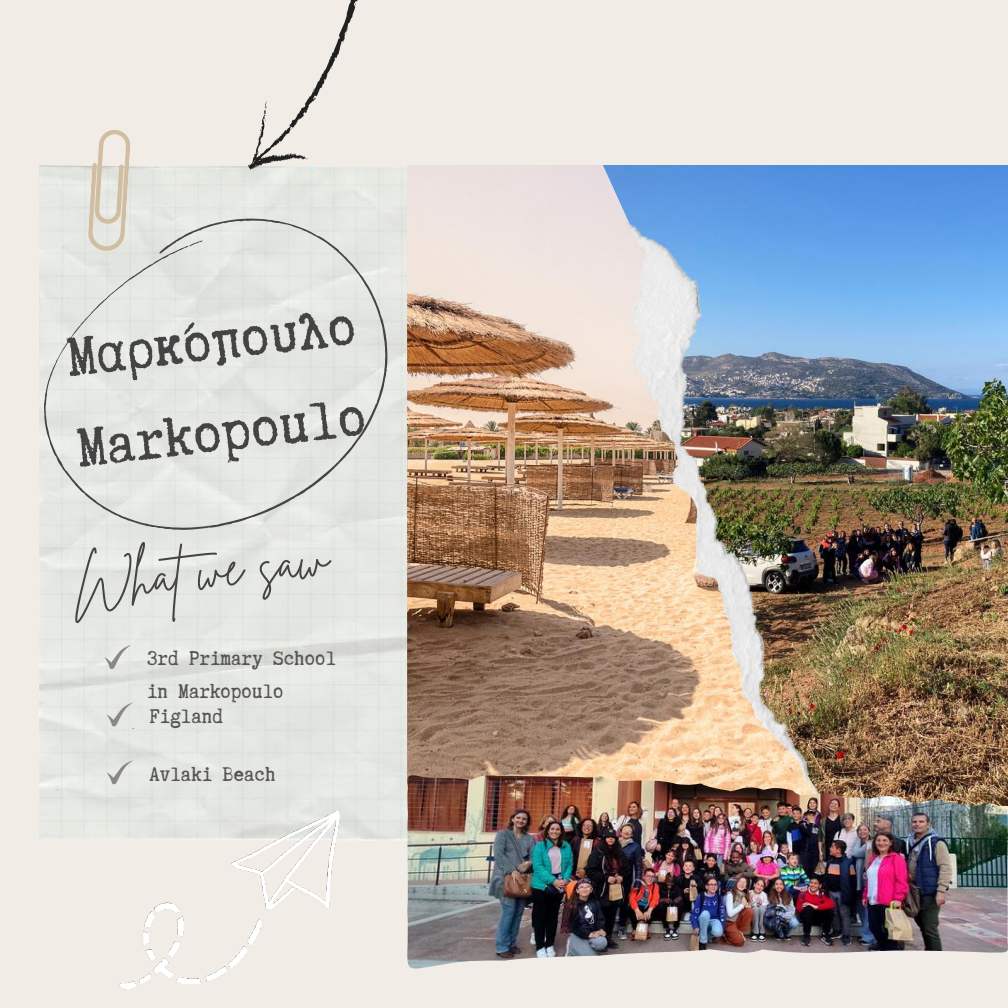
<style>
.page{position:relative;width:1008px;height:1008px;background:#f1ede6}
.page>*{position:absolute;margin:0;border:0;box-sizing:border-box;transform-origin:0 0}
.t1{font:65.45px/91.2px "Truetypewriter Polygl OTT";color:#444}
.t2{font:52.5px "Brittany Signature";color:#444}
.t3{font:23.62px/32.9px "Truetypewriter Polygl OTT";color:#545453}
</style>
<div class="page">
<img style="left:39px;top:166px;width:368px;height:674px">
<img style="left:821px;top:166px;width:187px;height:608px">
<img style="left:407px;top:166px;width:414px;height:608px">
<img style="left:627px;top:222px;width:195px;height:552px">
<div style="left:39px;top:190px;width:367px;height:368px;background:#e5e7e2"></div>
<svg style="left:104px;top:644px;width:27px;height:26px"></svg>
<svg style="left:107px;top:701px;width:26px;height:27px"></svg>
<svg style="left:107px;top:759px;width:26px;height:27px"></svg>
<img style="left:407px;top:774px;width:601px;height:195px">
<svg style="left:248px;top:0;width:118px;height:170px"></svg>
<img style="left:118px;top:806px;width:224px;height:183px">
<svg style="left:87px;top:130px;width:44px;height:122px"></svg>
<h1 class="t1" style="left:63px;top:311px;width:293px;rotate:-6deg">Μαρκόπουλο<br>Markopoulo</h1>
<h2 class="t2" style="left:68px;top:550px;width:260px;rotate:-6deg">What we saw</h2>
<p class="t3" style="left:147px;top:642px;width:191px">3rd Primary School in Markopoulo</p>
<p class="t3" style="left:149px;top:699px;width:75px">Figland</p>
<p class="t3" style="left:149px;top:757px;width:128px">Avlaki Beach</p>
</div>
